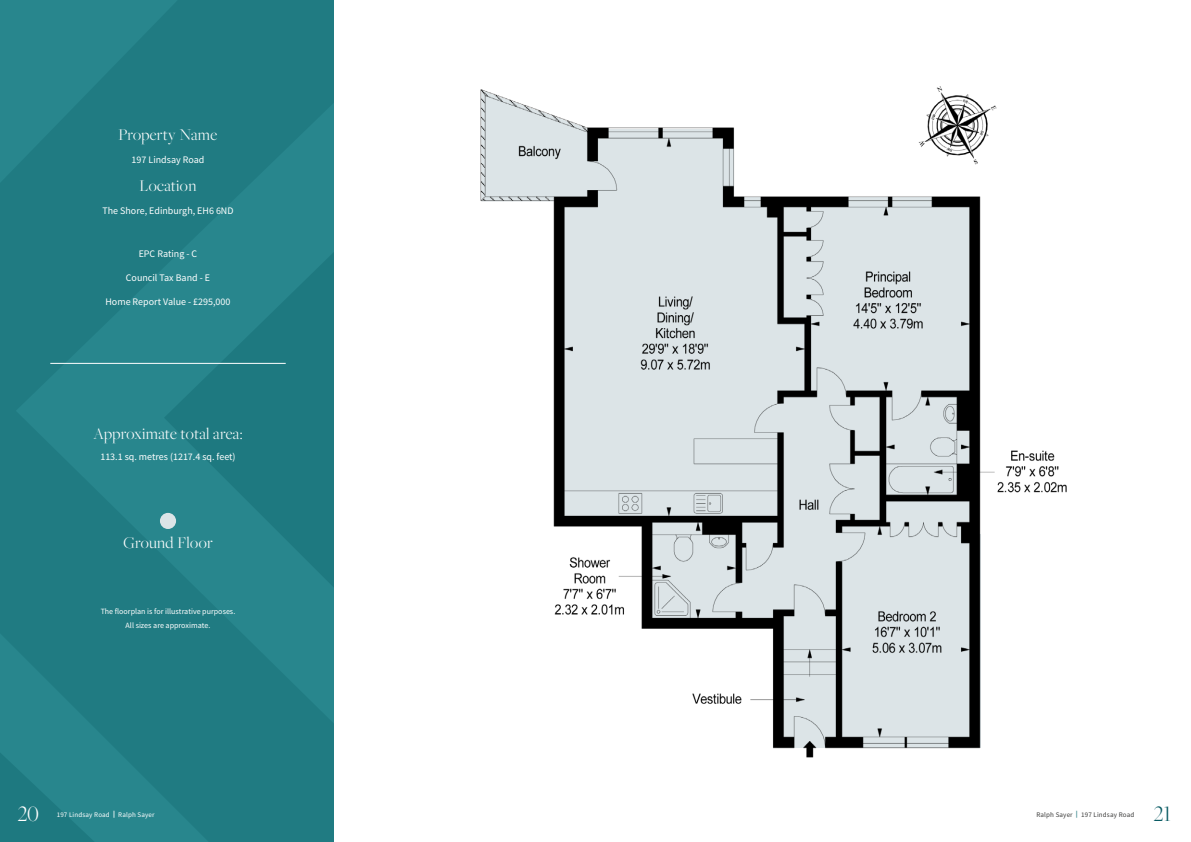
<style>
.page{position:relative;width:1191px;height:842px;background:#fff}
.page>*{position:absolute;margin:0;border:0;box-sizing:border-box;transform-origin:0 0}
.t1{font:300 23px "Freight Big Pro";color:#095b63}
.t2{font:300 23px "Freight Big Pro";color:#fff}
.t3{font:300 17px "Freight Big Pro";letter-spacing:.02em;color:#fff}
.t4{font:10px "Source Sans Pro";color:#fff}
.t5{font:8px/14px "Source Sans Pro";color:#fff;text-align:center}
.t6{font:7px "Source Sans Pro";letter-spacing:.02em;color:#3c3c3b}
.t7{font:7px "Source Sans Pro";letter-spacing:.02em;color:#fff}
.s1{font-weight:900}
.s2{font-weight:900;color:#499197}
</style>
<div class="page">
<svg style="left:0;top:0;width:334px;height:842px;background:#227e85"></svg>
<div style="left:160px;top:513px;width:16px;height:16px;background:#dce4e7;border-radius:50%"></div>
<hr style="left:50px;top:363px;width:236px;height:1px;background:#fff">
<img style="left:480px;top:86px;width:587px;height:672px">
<div style="left:601px;top:36px;width:302px;height:65px;background:#fff"></div>
<h2 class="t3" style="left:119px;top:124px;width:100px">Property Name</h2>
<p class="t4" style="left:132px;top:154px;width:74px">197 Lindsay Road</p>
<h2 class="t3" style="left:140px;top:175px;width:58px">Location</h2>
<p class="t4" style="left:102px;top:205px;width:132px">The Shore, Edinburgh, EH6 6ND</p>
<p class="t4" style="left:139px;top:248px;width:60px">EPC Rating - C</p>
<p class="t4" style="left:126px;top:272px;width:86px">Council Tax Band - E</p>
<p class="t4" style="left:105px;top:296px;width:126px">Home Report Value - £295,000</p>
<h2 class="t3" style="left:93px;top:423px;width:151px">Approximate total area:</h2>
<p class="t4" style="left:100px;top:450px;width:137px">113.1 sq. metres (1217.4 sq. feet)</p>
<h2 class="t3" style="left:123px;top:531px;width:91px">Ground Floor</h2>
<p class="t5" style="left:101px;top:604px;width:136px">The floorplan is for illustrative purposes.<br>All sizes are approximate.</p>
<h1 class="t2" style="left:18px;top:798px;width:23px">20</h1>
<p class="t7" style="left:57px;top:810px;width:99px">197 Lindsay Road <span class="s1">|</span> Ralph Sayer</p>
<p class="t6" style="left:1076px;top:810px;width:60px"><span class="s2">|</span> 197 Lindsay Road</p>
<p class="t6" style="left:1036px;top:810px;width:38px">Ralph Sayer</p>
<h1 class="t1" style="left:1154px;top:798px;width:19px">21</h1>
</div>
